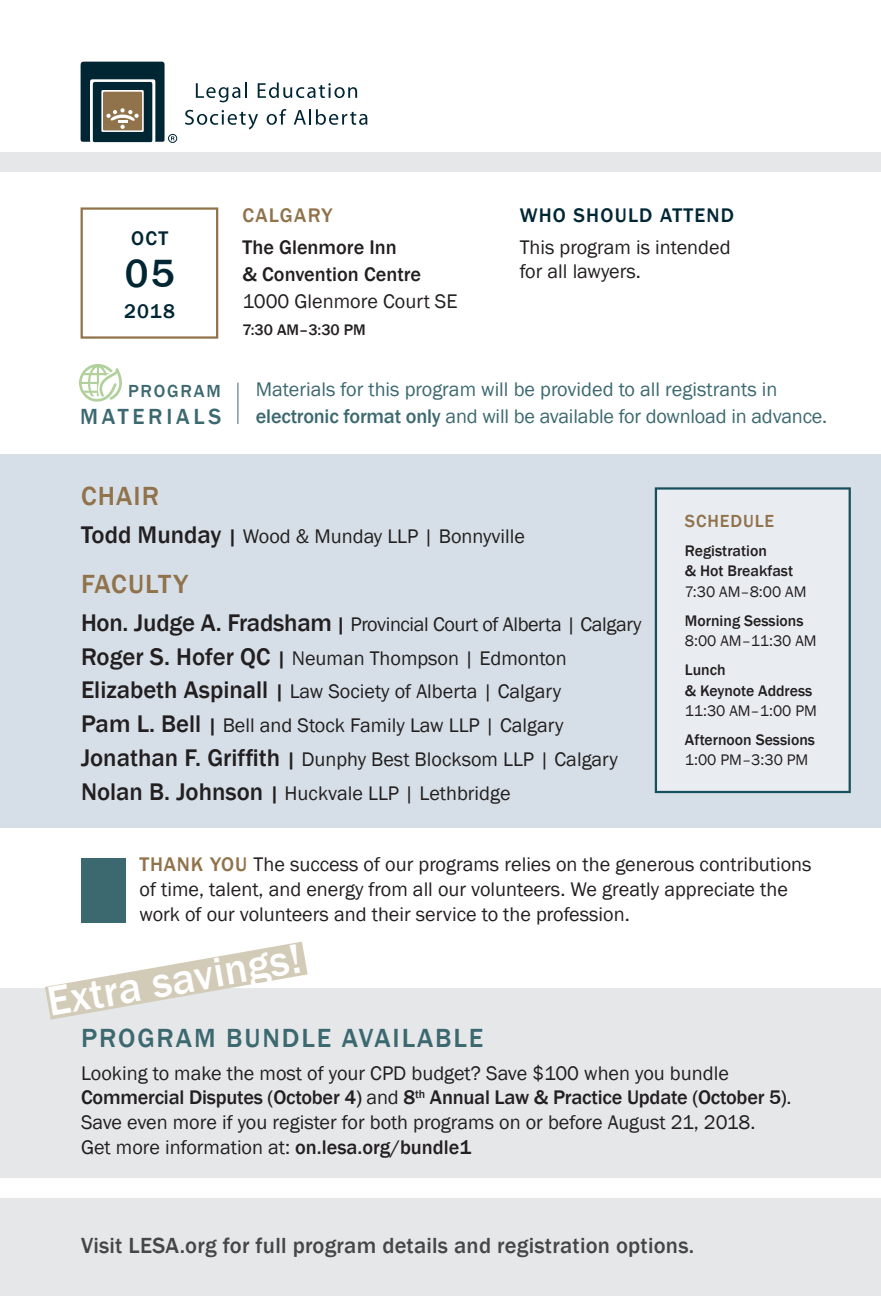
<style>
.page{position:relative;width:881px;height:1296px;background:#fff}
.page>*{position:absolute;margin:0;border:0;box-sizing:border-box;transform-origin:0 0}
.t1{font:500 42.75px "Franklin Gothic";color:#fff}
.t2{font:500 40.5px "Franklin Gothic";color:#002634}
.t3{font:500 27px "Franklin Gothic";letter-spacing:.07em;color:#3c6970}
.t4{font:500 27px "Franklin Gothic";letter-spacing:.04em;color:#90724b}
.t5{font:500 22.5px "Franklin Gothic";letter-spacing:.01em;color:#454647}
.t6{font:500 22.5px "Franklin Gothic";letter-spacing:.165em;color:#3c6970}
.t7{font:20.25px/24.8px "Franklin Gothic";color:#231f20}
.t8{font:20.25px/27px "Franklin Gothic";color:#3c6970}
.t9{font:500 20.25px/27px "Franklin Gothic";color:#231f20}
.t10{font:500 20.25px "Franklin Gothic";letter-spacing:.06em;color:#002634}
.t11{font:500 20.25px "Franklin Gothic";letter-spacing:.06em;color:#90724b}
.t12{font:500 18px "Franklin Gothic";letter-spacing:.05em;color:#90724b}
.t13{font:500 18px "Franklin Gothic";letter-spacing:.1em;color:#3c6970}
.t14{font:500 15.75px/20.2px "Franklin Gothic";color:#231f20}
.t15{font:15.75px "Franklin Gothic";color:#231f20}
.s1{font-weight:500}
.s2{font-weight:500;font-size:24.75px}
.s3{font-weight:500;color:#90724b}
</style>
<div class="page">
<div style="left:0;top:1199px;width:881px;height:97px;background:#e6e7e9"></div>
<div style="left:0;top:152px;width:881px;height:20px;background:#e6e7e9"></div>
<svg style="left:81px;top:62px;width:84px;height:81px;background:#445758"></svg>
<div style="left:168px;top:134px;width:9px;height:9px;border:1px solid #002634;border-radius:50%"></div>
<svg style="left:196px;top:82px;width:51px;height:20px"></svg>
<svg style="left:258px;top:82px;width:99px;height:16px"></svg>
<svg style="left:185px;top:110px;width:73px;height:19px"></svg>
<svg style="left:267px;top:109px;width:19px;height:16px"></svg>
<svg style="left:294px;top:109px;width:73px;height:16px"></svg>
<div style="left:81px;top:207px;width:137px;height:132px;border:2px solid #90724b"></div>
<div style="left:0;top:454px;width:881px;height:374px;background:#d6dfe7"></div>
<div style="left:81px;top:858px;width:45px;height:65px;background:#3c6970"></div>
<hr style="left:237px;top:383px;width:1px;height:41px;background:#3c6970">
<svg style="left:79px;top:364px;width:43px;height:38px"></svg>
<div style="left:0;top:989px;width:881px;height:189px;background:#e6e7e9"></div>
<svg style="left:45px;top:942px;width:263px;height:78px"></svg>
<svg style="left:655px;top:487px;width:196px;height:306px;background:#d7dfe4"></svg>
<p class="t10" style="left:131px;top:225px;width:38px">OCT</p>
<h2 class="t2" style="left:125px;top:249px;width:51px">05</h2>
<p class="t10" style="left:124px;top:299px;width:52px">2018</p>
<p class="t13" style="left:128px;top:380px;width:94px">PROGRAM</p>
<p class="t6" style="left:80px;top:402px;width:143px">MATERIALS</p>
<p class="t11" style="left:243px;top:203px;width:91px">CALGARY</p>
<p class="t9" style="left:243px;top:234px;width:180px">The Glenmore Inn<br>&amp; Convention Centre</p>
<p class="t7" style="left:243px;top:290px;width:216px">1000 Glenmore Court SE</p>
<p class="t14" style="left:243px;top:320px;width:125px">7:30 AM–3:30 PM</p>
<p class="t10" style="left:520px;top:203px;width:216px">WHO SHOULD ATTEND</p>
<p class="t7" style="left:520px;top:235px;width:212px">This program is intended for all lawyers.</p>
<p class="t8" style="left:256px;top:376px;width:573px">Materials for this program will be provided to all registrants in <span class="s1">electronic format only</span> and will be available for download in advance.</p>
<h3 class="t4" style="left:81px;top:479px;width:80px">CHAIR</h3>
<p class="t7" style="left:81px;top:524px;width:446px"><span class="s2">Todd Munday</span> <span class="s1">|</span> Wood &amp; Munday LLP | Bonnyville</p>
<h3 class="t4" style="left:81px;top:567px;width:109px">FACULTY</h3>
<p class="t7" style="left:81px;top:608px;width:562px;line-height:33.8px"><span class="s2">Hon. Judge A. Fradsham</span> <span class="s1">|</span> Provincial Court of Alberta | Calgary <span class="s2">Roger S. Hofer QC</span> <span class="s1">|</span> Neuman Thompson | Edmonton <span class="s2">Elizabeth Aspinall</span> <span class="s1">|</span> Law Society of Alberta | Calgary<br><span class="s2">Pam L. Bell</span> <span class="s1">|</span> Bell and Stock Family Law LLP | Calgary <span class="s2">Jonathan F. Griffith</span> <span class="s1">|</span> Dunphy Best Blocksom LLP | Calgary <span class="s2">Nolan B. Johnson</span> <span class="s1">|</span> Huckvale LLP | Lethbridge</p>
<p class="t12" style="left:685px;top:510px;width:91px">SCHEDULE</p>
<p class="t14" style="left:685px;top:541px;width:110px">Registration<br>&amp; Hot Breakfast</p>
<p class="t15" style="left:685px;top:582px;width:123px">7:30 AM–8:00 AM</p>
<p class="t14" style="left:685px;top:611px;width:120px">Morning Sessions</p>
<p class="t15" style="left:685px;top:631px;width:133px">8:00 AM–11:30 AM</p>
<p class="t14" style="left:685px;top:660px;width:129px">Lunch<br>&amp; Keynote Address</p>
<p class="t15" style="left:685px;top:701px;width:134px">11:30 AM–1:00 PM</p>
<p class="t14" style="left:685px;top:730px;width:132px">Afternoon Sessions</p>
<p class="t15" style="left:685px;top:750px;width:125px">1:00 PM–3:30 PM</p>
<p class="t7" style="left:140px;top:853px;width:674px"><span class="s3">THANK YOU</span> The success of our programs relies on the generous contributions of time, talent, and energy from all our volunteers. We greatly appreciate the work of our volunteers and their service to the profession.</p>
<h1 class="t1" style="left:43px;top:976px;width:259px;rotate:-10deg">Extra savings!</h1>
<h3 class="t3" style="left:81px;top:1022px;width:404px">PROGRAM BUNDLE AVAILABLE</h3>
<p class="t7" style="left:81px;top:1061px;width:712px">Looking to make the most of your CPD budget? Save $100 when you bundle <span class="s1">Commercial Disputes (October 4)</span> and <span class="s1">8</span><sup>th</sup> <span class="s1">Annual Law &amp; Practice Update (October 5)</span>.<br>Save even more if you register for both programs on or before August 21, 2018.<br>Get more information at: <span class="s1">on.lesa.org/bundle1</span></p>
<p class="t5" style="left:81px;top:1232px;width:615px">Visit LESA.org for full program details and registration options.</p>
</div>
